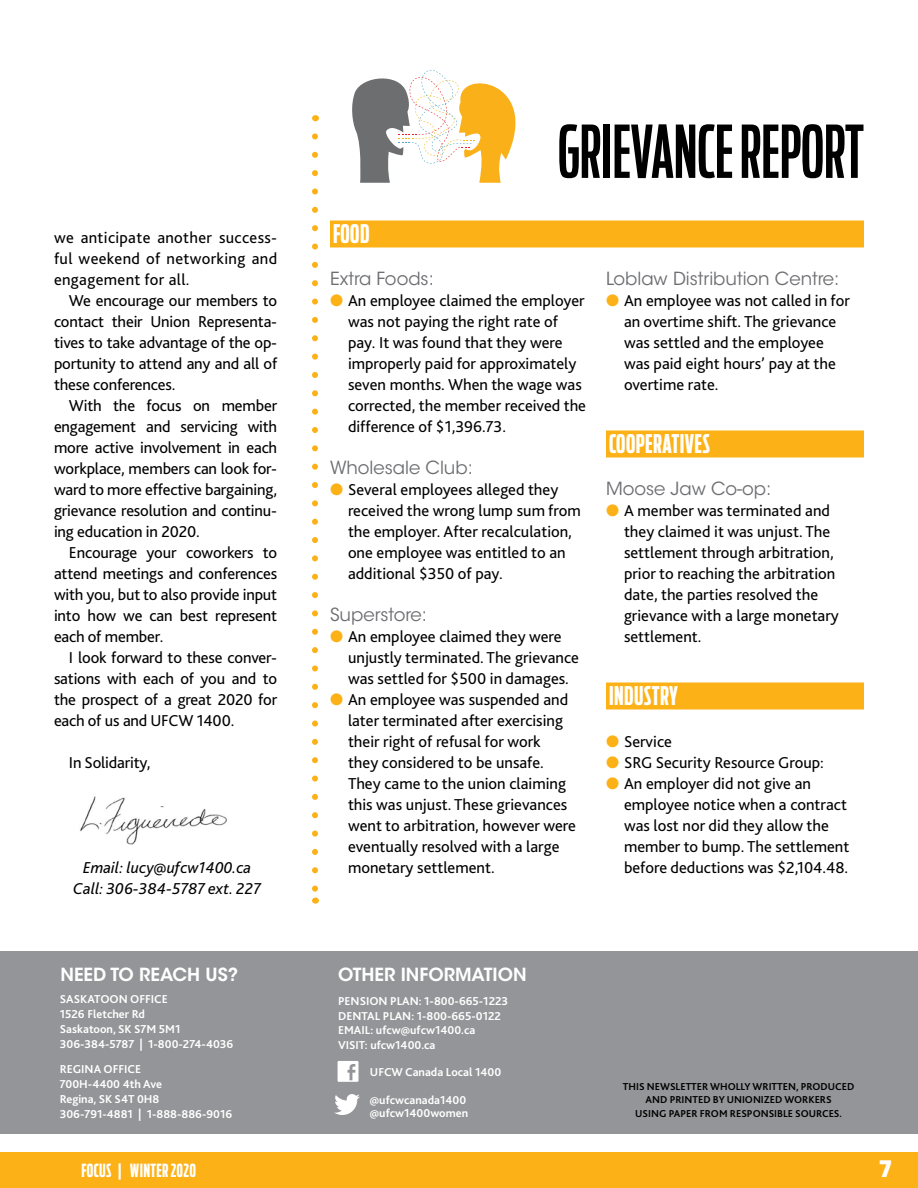
<style>
.page{position:relative;width:918px;height:1188px;background:#fff}
.page>*{position:absolute;margin:0;border:0;box-sizing:border-box;transform-origin:0 0}
.t1{font:500 72px "Antenna Comp";color:#000}
.t2{font:700 25.5px "Antenna Comp";letter-spacing:.02em;color:#fff}
.t3{font:900 22.5px "Antenna Cond";color:#fff}
.t4{font:18px "ITC Avant Garde Std";color:#6d6e71}
.t5{font:600 18px "ITC Avant Garde Std";color:#fff}
.t6{font:700 18px "Antenna Comp";letter-spacing:.02em;color:#fff}
.t7{font:16.5px/21px "Bliss 2";color:#000}
.t8{font:16.5px/21px "Bliss 2";letter-spacing:.02em;color:#000}
.t9{font:italic 16.5px/21px "Bliss 2";color:#000;text-align:center}
.t10{font:700 12px/15px "Bliss 2";color:#fff}
.t11{font:700 10.5px/13.5px "Bliss 2";color:#000;text-align:center}
.s1{color:#fcb116}
</style>
<div class="page">
<div style="left:0;top:1152px;width:918px;height:36px;background:#fcb116"></div>
<div style="left:0;top:951px;width:918px;height:183px;background:#939598"></div>
<img style="left:80px;top:796px;width:147px;height:49px">
<svg style="left:334px;top:1094px;width:26px;height:21px"></svg>
<svg style="left:338px;top:1061px;width:20px;height:21px"></svg>
<div style="left:606px;top:430px;width:258px;height:28px;background:#fcb116"></div>
<div style="left:606px;top:682px;width:258px;height:28px;background:#fcb116"></div>
<svg style="left:352px;top:70px;width:164px;height:113px"></svg>
<div style="left:330px;top:220px;width:534px;height:28px;background:#fcb116"></div>
<svg style="left:312px;top:136px;width:6px;height:756px"></svg>
<h1 class="t1" style="left:558px;top:109px;width:307px">GRIEVANCE REPORT</h1>
<p class="t8" style="left:54px;top:227px;width:225px">we anticipate another success-</p>
<h2 class="t2" style="left:333px;top:219px;width:38px">FOOD</h2>
<p class="t8" style="left:54px;top:248px;width:225px">ful weekend of networking and engagement for all.</p>
<p class="t7" style="left:54px;top:290px;width:225px;text-align:justify;text-indent:15px">We encourage our members to contact their Union Representa&shy;tives to take advantage of the op&shy;portunity to attend any and all of these conferences.</p>
<p class="t7" style="left:54px;top:395px;width:225px;text-align:justify;text-indent:15px">With the focus on member engagement and servicing with more active involvement in each workplace, members can look for&shy;ward to more effective bargaining, grievance resolution and continu&shy;ing education in 2020.</p>
<p class="t7" style="left:54px;top:542px;width:225px;text-align:justify;text-indent:15px">Encourage your coworkers to attend meetings and conferences with you, but to also provide input into how we can best represent each of member.</p>
<p class="t7" style="left:54px;top:647px;width:225px;text-align:justify;text-indent:15px">I look forward to these conver&shy;sations with each of you and to the prospect of a great 2020 for each of us and UFCW 1400.</p>
<p class="t7" style="left:69px;top:752px;width:83px">In Solidarity,</p>
<p class="t4" style="left:330px;top:268px;width:105px">Extra Foods:</p>
<p class="t7" style="left:348px;top:290px;width:240px;text-indent:-18px"><span class="s1">●</span> An employee claimed the employer was not paying the right rate of pay. It was found that they were improperly paid for approximately seven months. When the wage was corrected, the member received the difference of $1,396.73.</p>
<p class="t4" style="left:330px;top:457px;width:144px">Wholesale Club:</p>
<p class="t7" style="left:348px;top:479px;width:234px;text-indent:-18px"><span class="s1">●</span> Several employees alleged they received the wrong lump sum from the employer. After recalculation, one employee was entitled to an additional $350 of pay.</p>
<p class="t4" style="left:330px;top:604px;width:99px">Superstore:</p>
<p class="t7" style="left:348px;top:626px;width:232px;text-indent:-18px"><span class="s1">●</span> An employee claimed they were unjustly terminated. The grievance was settled for $500 in damages.</p>
<p class="t7" style="left:348px;top:689px;width:230px;text-indent:-18px"><span class="s1">●</span> An employee was suspended and later terminated after exercising their right of refusal for work<br>they considered to be unsafe.<br>They came to the union claiming this was unjust. These grievances went to arbitration, however were eventually resolved with a large monetary settlement.</p>
<p class="t9" style="left:73px;top:857px;width:190px">Email: lucy@ufcw1400.ca<br>Call: 306-384-5787 ext. 227</p>
<p class="t4" style="left:606px;top:268px;width:235px">Loblaw Distribution Centre:</p>
<p class="t7" style="left:624px;top:290px;width:227px;text-indent:-18px"><span class="s1">●</span> An employee was not called in for an overtime shift. The grievance was settled and the employee was paid eight hours’ pay at the overtime rate.</p>
<h2 class="t2" style="left:609px;top:429px;width:103px">COOPERATIVES</h2>
<p class="t4" style="left:606px;top:478px;width:167px">Moose Jaw Co-op:</p>
<p class="t7" style="left:624px;top:500px;width:216px;text-indent:-18px"><span class="s1">●</span> A member was terminated and they claimed it was unjust. The settlement through arbitration, prior to reaching the arbitration date, the parties resolved the grievance with a large monetary settlement.</p>
<h2 class="t2" style="left:609px;top:681px;width:70px">INDUSTRY</h2>
<p class="t7" style="left:606px;top:731px;width:67px"><span class="s1">●</span> Service</p>
<p class="t7" style="left:606px;top:752px;width:219px"><span class="s1">●</span> SRG Security Resource Group:</p>
<p class="t7" style="left:624px;top:773px;width:227px;text-indent:-18px"><span class="s1">●</span> An employer did not give an employee notice when a contract was lost nor did they allow the member to bump. The settlement before deductions was $2,104.48.</p>
<p class="t5" style="left:60px;top:963px;width:179px">NEED TO REACH US?</p>
<p class="t10" style="left:60px;top:991px;width:175px">SASKATOON OFFICE<br>1526 Fletcher Rd<br>Saskatoon, SK S7M 5M1<br>306-384-5787 | 1-800-274-4036</p>
<p class="t10" style="left:60px;top:1061px;width:174px">REGINA OFFICE<br>700H-4400 4th Ave<br>Regina, SK S4T 0H8<br>306-791-4881 | 1-888-886-9016</p>
<p class="t5" style="left:338px;top:963px;width:190px">OTHER INFORMATION</p>
<p class="t10" style="left:338px;top:993px;width:172px">PENSION PLAN: 1-800-665-1223<br>DENTAL PLAN: 1-800-665-0122</p>
<p class="t10" style="left:338px;top:1022px;width:139px">EMAIL: ufcw@ufcw1400.ca<br>VISIT: ufcw1400.ca</p>
<p class="t10" style="left:370px;top:1065px;width:133px">UFCW Canada Local 1400</p>
<p class="t10" style="left:370px;top:1093px;width:100px;line-height:13.5px">@ufcwcanada1400 @ufcw1400women</p>
<p class="t11" style="left:623px;top:1079px;width:233px">THIS NEWSLETTER WHOLLY WRITTEN, PRODUCED<br>AND PRINTED BY UNIONIZED WORKERS<br>USING PAPER FROM RESPONSIBLE SOURCES.</p>
<p class="t6" style="left:82px;top:1159px;width:116px">FOCUS | WINTER 2020</p>
<h3 class="t3" style="left:879px;top:1155px;width:14px">7</h3>
</div>
